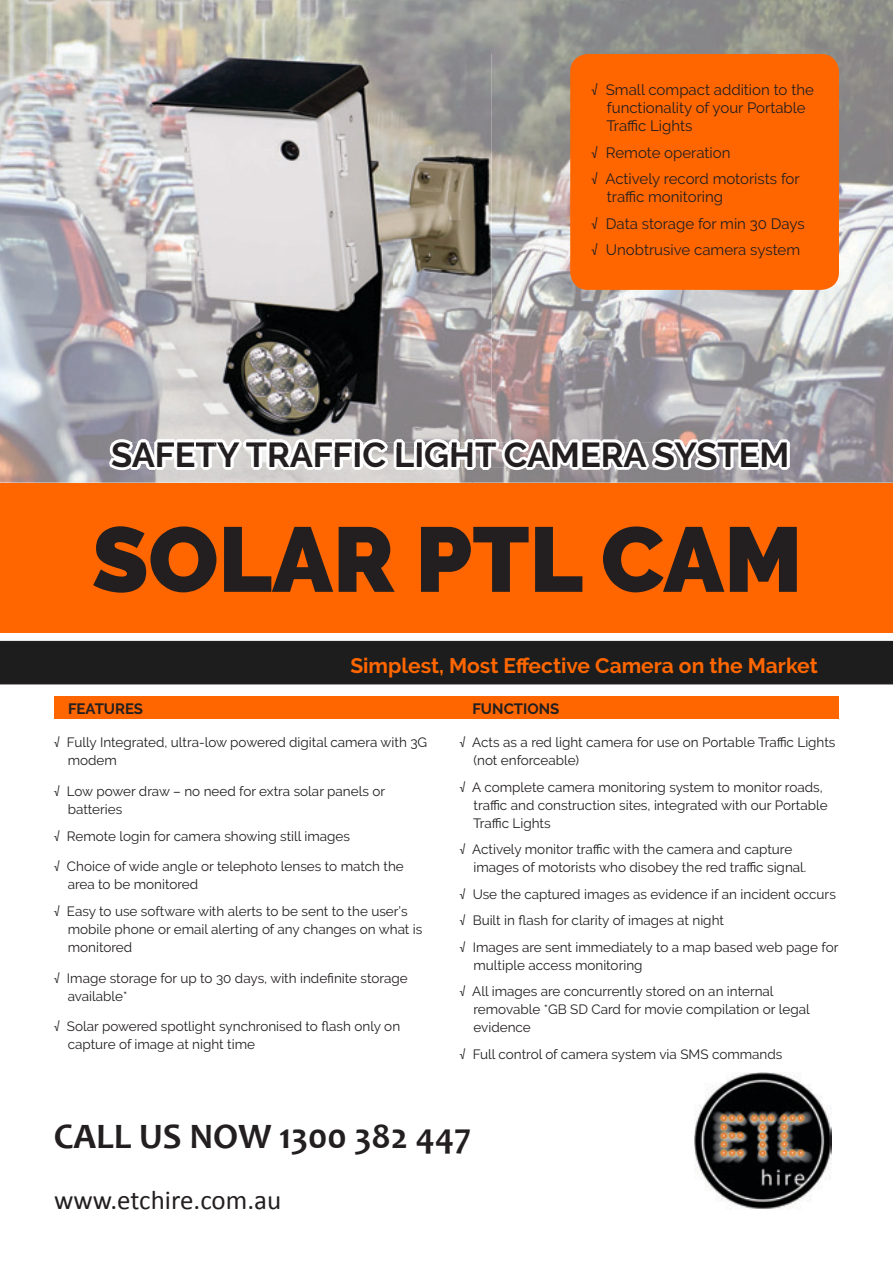
<style>
.page{position:relative;width:893px;height:1263px;background:#fff}
.page>*{position:absolute;margin:0;border:0;box-sizing:border-box;transform-origin:0 0}
.t1{font:900 91.5px "Raleway";color:#231f20}
.t2{font:700 36px "Candara";color:#231f20}
.t3{font:700 34.5px "Raleway";color:#231f20}
.t4{font:27px "Calibri";color:#231f20}
.t5{font:700 21px "Raleway";color:#f60}
.t6{font:15px/26.5px "Raleway";color:#231f20}
.t7{font:700 15px "Raleway";color:#231f20}
.t8{font:13.5px/18px "Raleway";color:#231f20}
</style>
<div class="page">
<img style="left:0;top:0;width:156px;height:483px">
<img style="left:156px;top:0;width:737px;height:107px">
<img style="left:473px;top:107px;width:420px;height:376px">
<img style="left:156px;top:467px;width:317px;height:16px">
<div style="left:54px;top:696px;width:785px;height:23px;background:#f60"></div>
<div style="left:0;top:641px;width:893px;height:43px;background:#1c1d1c"></div>
<img style="left:694px;top:1073px;width:138px;height:136px">
<div style="left:570px;top:54px;width:269px;height:236px;background:#f60;border-radius:18px"></div>
<div style="left:0;top:483px;width:893px;height:149px;background:#f60"></div>
<img style="left:146px;top:54px;width:346px;height:388px">
<img style="left:388px;top:442px;width:6px;height:5px">
<svg style="left:104px;top:435px;width:284px;height:39px"></svg>
<img style="left:362px;top:442px;width:26px;height:5px">
<svg style="left:394px;top:426px;width:399px;height:49px"></svg>
<img style="left:424px;top:442px;width:68px;height:5px">
<p class="t6" style="left:606px;top:81px;width:209px;line-height:18px;text-indent:-15px">√ Small compact addition to the functionality of your Portable<br>Traffic Lights</p>
<p class="t6" style="left:591px;top:139px;width:210px">√ Remote operation<br>√ Actively record motorists for</p>
<p class="t6" style="left:591px;top:184px;width:215px;text-indent:15px">traffic monitoring<br>√ Data storage for min 30 Days √ Unobtrusive camera system</p>
<h3 class="t3" style="left:111px;top:435px;width:680px">SAFETY TRAFFIC LIGHT CAMERA SYSTEM</h3>
<h1 class="t1" style="left:92px;top:506px;width:712px">SOLAR PTL CAM</h1>
<h3 class="t5" style="left:350px;top:653px;width:469px">Simplest, Most Effective Camera on the Market</h3>
<p class="t7" style="left:68px;top:700px;width:77px">FEATURES</p>
<p class="t8" style="left:68px;top:733px;width:361px;text-indent:-14px">√ Fully Integrated, ultra-low powered digital camera with 3G modem</p>
<p class="t8" style="left:68px;top:782px;width:319px;text-indent:-14px">√ Low power draw – no need for extra solar panels or batteries</p>
<p class="t8" style="left:54px;top:827px;width:298px">√ Remote login for camera showing still images</p>
<p class="t8" style="left:68px;top:857px;width:338px;text-indent:-14px">√ Choice of wide angle or telephoto lenses to match the area to be monitored</p>
<p class="t8" style="left:68px;top:902px;width:356px;text-indent:-14px">√ Easy to use software with alerts to be sent to the user’s mobile phone or email alerting of any changes on what is monitored</p>
<p class="t8" style="left:68px;top:969px;width:341px;text-indent:-14px">√ Image storage for up to 30 days, with indefinite storage available*</p>
<p class="t8" style="left:68px;top:1017px;width:334px;text-indent:-14px">√ Solar powered spotlight synchronised to flash only on capture of image at night time</p>
<p class="t7" style="left:472px;top:700px;width:89px">FUNCTIONS</p>
<p class="t8" style="left:474px;top:733px;width:363px;text-indent:-14px">√ Acts as a red light camera for use on Portable Traffic Lights (not enforceable)</p>
<p class="t8" style="left:473px;top:778px;width:356px;text-indent:-13px">√ A complete camera monitoring system to monitor roads, traffic and construction sites, integrated with our Portable<br>Traffic Lights</p>
<p class="t8" style="left:474px;top:840px;width:334px;text-indent:-14px">√ Actively monitor traffic with the camera and capture images of motorists who disobey the red traffic signal.</p>
<p class="t8" style="left:460px;top:881px;width:380px;line-height:26.5px">√ Use the captured images as evidence if an incident occurs √ Built in flash for clarity of images at night<br>√ Images are sent immediately to a map based web page for</p>
<p class="t8" style="left:460px;top:952px;width:315px;line-height:26.5px;text-indent:14px">multiple access monitoring<br>√ All images are concurrently stored on an internal</p>
<p class="t8" style="left:474px;top:1000px;width:338px">removable *GB SD Card for movie compilation or legal evidence</p>
<p class="t8" style="left:460px;top:1045px;width:324px">√ Full control of camera system via SMS commands</p>
<h2 class="t2" style="left:54px;top:1114px;width:419px">CALL US NOW 1300 382 447</h2>
<h3 class="t4" style="left:54px;top:1181px;width:229px">www.etchire.com.au</h3>
</div>
